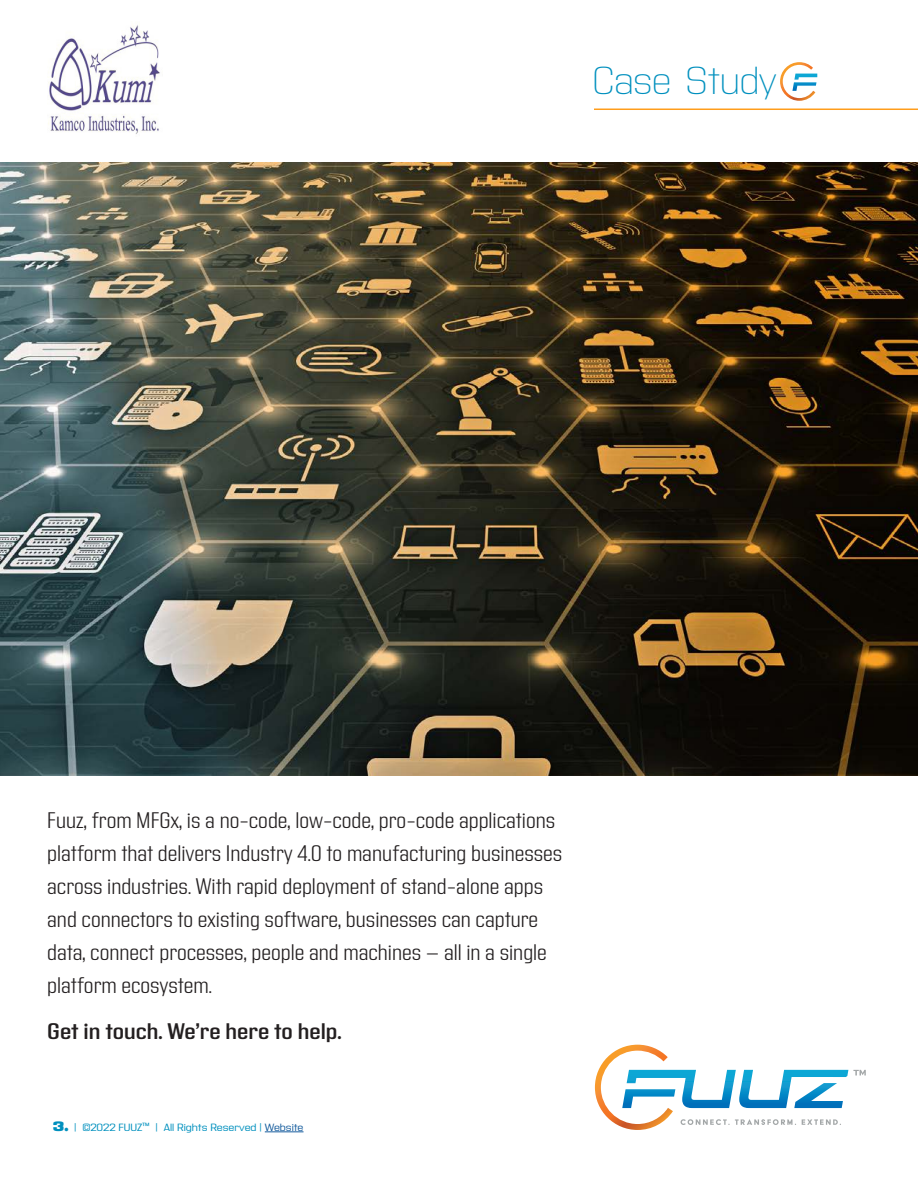
<style>
.page{position:relative;width:918px;height:1188px;background:#fff}
.page>*{position:absolute;margin:0;border:0;box-sizing:border-box;transform-origin:0 0}
.t1{font:200 39px "Address Sans Pro Xt";color:#0090be}
.t2{font:300 22.5px/33px "Address Sans Pro";color:#231f20}
.t3{font:600 22.5px "Address Sans Pro";color:#231f20}
.t4{font:10.5px "Address Sans Pro Xt";color:#0090be}
.s1{font-weight:900;font-size:13.5px}
.s2{color:#175d9e}
</style>
<div class="page">
<svg style="left:595px;top:1045px;width:271px;height:85px"></svg>
<hr style="left:594px;top:109px;width:324px;height:1px;background:#ff9d1b">
<svg style="left:780px;top:62px;width:37px;height:39px"></svg>
<hr style="left:265px;top:1132px;width:39px;height:1px;background:#175d9e">
<img style="left:0;top:162px;width:918px;height:614px">
<img style="left:48px;top:25px;width:112px;height:109px">
<h1 class="t1" style="left:592px;top:60px;width:185px">Case Study</h1>
<p class="t2" style="left:47px;top:804px;width:517px">Fuuz, from MFGx, is a no–code, low–code, pro–code applications platform that delivers Industry 4.0 to manufacturing businesses across industries. With rapid deployment of stand–alone apps and connectors to existing software, businesses can capture data, connect processes, people and machines — all in a single platform ecosystem.</p>
<p class="t3" style="left:47px;top:1019px;width:296px">Get in touch. We’re here to help.</p>
<p class="t4" style="left:53px;top:1121px;width:252px"><span class="s1">3.</span> | ©2022 FUUZ™ | All Rights Reserved | <span class="s2">Website</span></p>
</div>
